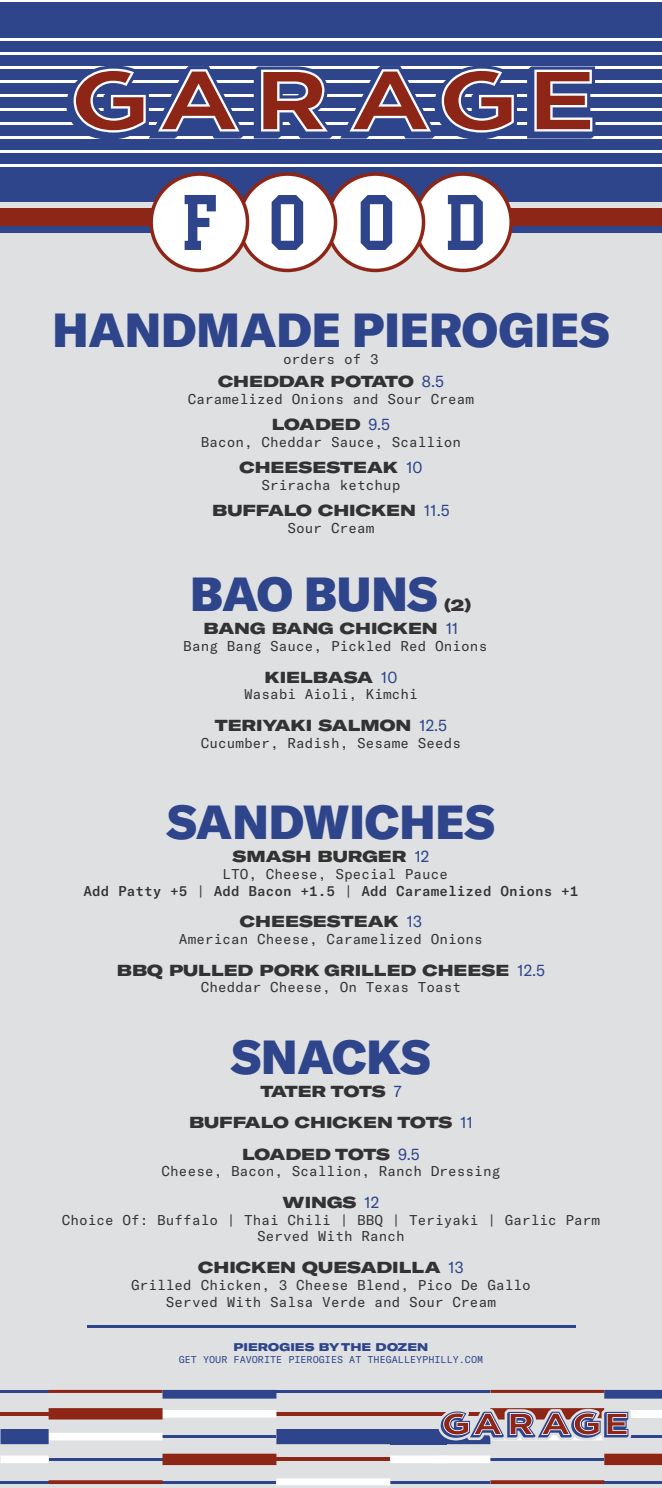
<style>
.page{position:relative;width:662px;height:1488px;background:#fff}
.page>*{position:absolute;margin:0;border:0;box-sizing:border-box;transform-origin:0 0}
.t1{font:70.35px "College Block";color:#2e448b}
.t2{font:900 47.07px "GT America";color:#2e448b}
.t3{font:900 expanded 15.75px/31.5px "GT America";color:#323232;text-align:center}
.t4{font:14px/16.8px "GT America Mono";color:#323232;text-align:center}
.t5{font:500 14px/16.8px "GT America Mono";color:#323232}
.t6{font:900 expanded 11.03px "GT America";color:#2e448b}
.t7{font:9.8px "GT America Mono";color:#2e448b}
.s1{font-weight:400;font-stretch:normal;color:#2e448b}
.s2{font-weight:400}
</style>
<div class="page">
<div style="left:0;top:21px;width:662px;height:1466px;background:#dfe0e2"></div>
<hr style="left:162px;top:1480px;width:114px;height:2px;background:#2e448b">
<hr style="left:49px;top:1457px;width:113px;height:3px;background:#2e448b">
<hr style="left:276px;top:1389px;width:114px;height:2px;background:#2e448b">
<hr style="left:162px;top:1435px;width:114px;height:2px;background:#2e448b">
<hr style="left:1px;top:1389px;width:48px;height:2px;background:#2e448b">
<hr style="left:390px;top:1389px;width:57px;height:2px;background:#2e448b">
<hr style="left:1px;top:1480px;width:48px;height:2px;background:#2e448b">
<hr style="left:390px;top:1480px;width:57px;height:2px;background:#2e448b">
<svg style="left:1px;top:1411px;width:48px;height:4px"></svg>
<svg style="left:390px;top:1412px;width:43px;height:3px"></svg>
<hr style="left:276px;top:1457px;width:114px;height:3px;background:#8e2617">
<svg style="left:49px;top:1480px;width:113px;height:3px"></svg>
<svg style="left:276px;top:1411px;width:114px;height:4px"></svg>
<svg style="left:1px;top:1455px;width:48px;height:7px"></svg>
<svg style="left:276px;top:1478px;width:114px;height:6px"></svg>
<svg style="left:49px;top:1408px;width:227px;height:11px;background:#c18e87"></svg>
<svg style="left:162px;top:1453px;width:114px;height:11px"></svg>
<svg style="left:1px;top:1429px;width:161px;height:14px"></svg>
<div style="left:390px;top:1428px;width:57px;height:15px;background:#2e448b"></div>
<div style="left:276px;top:1429px;width:114px;height:14px;background:#2e448b"></div>
<svg style="left:49px;top:1389px;width:227px;height:9px"></svg>
<hr style="left:604px;top:1480px;width:58px;height:2px;background:#2e448b">
<hr style="left:490px;top:1457px;width:114px;height:3px;background:#2e448b">
<hr style="left:604px;top:1435px;width:58px;height:2px;background:#2e448b">
<hr style="left:433px;top:1389px;width:57px;height:2px;background:#2e448b">
<hr style="left:433px;top:1480px;width:57px;height:2px;background:#2e448b">
<svg style="left:490px;top:1480px;width:114px;height:3px"></svg>
<svg style="left:390px;top:1455px;width:100px;height:7px"></svg>
<div style="left:604px;top:1409px;width:58px;height:8px;background:#fff"></div>
<svg style="left:604px;top:1453px;width:58px;height:11px"></svg>
<svg style="left:490px;top:1389px;width:172px;height:9px"></svg>
<div style="left:0;top:2px;width:662px;height:200px;background:#2e448b"></div>
<hr style="left:0;top:38px;width:662px;height:3px;background:#fff">
<hr style="left:0;top:52px;width:662px;height:3px;background:#fff">
<hr style="left:0;top:66px;width:662px;height:3px;background:#fff">
<hr style="left:0;top:80px;width:662px;height:3px;background:#fff">
<hr style="left:0;top:94px;width:662px;height:3px;background:#fff">
<hr style="left:0;top:108px;width:662px;height:3px;background:#fff">
<hr style="left:0;top:122px;width:662px;height:3px;background:#fff">
<hr style="left:0;top:136px;width:662px;height:3px;background:#fff">
<hr style="left:0;top:150px;width:662px;height:3px;background:#fff">
<hr style="left:0;top:164px;width:662px;height:3px;background:#fff">
<svg style="left:253px;top:66px;width:80px;height:72px"></svg>
<svg style="left:527px;top:66px;width:68px;height:72px"></svg>
<svg style="left:66px;top:66px;width:177px;height:73px"></svg>
<svg style="left:340px;top:66px;width:177px;height:73px"></svg>
<div style="left:0;top:226px;width:662px;height:6px;background:#2e448b"></div>
<div style="left:0;top:209px;width:662px;height:17px;background:#8e2617"></div>
<svg style="left:149px;top:172px;width:364px;height:100px"></svg>
<svg style="left:433px;top:1408px;width:198px;height:35px"></svg>
<hr style="left:87px;top:1325px;width:488px;height:2px;background:#2e448b">
<h1 class="t1" style="left:184px;top:175px;width:305px">food</h1>
<h2 class="t2" style="left:52px;top:300px;width:558px">HANDMADE PIEROGIES</h2>
<p class="t4" style="left:283px;top:351px;width:97px">orders of 3</p>
<p class="t3" style="left:218px;top:365px;width:227px">CHEDDAR POTATO <span class="s1">8.5</span></p>
<p class="t4" style="left:188px;top:390px;width:288px">Caramelized Onions and Sour Cream</p>
<p class="t3" style="left:272px;top:408px;width:120px">LOADED <span class="s1">9.5</span></p>
<p class="t4" style="left:201px;top:433px;width:262px">Bacon, Cheddar Sauce, Scallion</p>
<p class="t3" style="left:239px;top:451px;width:185px">CHEESESTEAK <span class="s1">10</span></p>
<p class="t4" style="left:261px;top:476px;width:140px">Sriracha ketchup</p>
<p class="t3" style="left:212px;top:494px;width:239px">BUFFALO CHICKEN <span class="s1">11.5</span></p>
<p class="t4" style="left:287px;top:519px;width:88px">Sour Cream</p>
<h2 class="t2" style="left:190px;top:564px;width:249px">BAO BUNS</h2>
<p class="t3" style="left:203px;top:594px;width:270px;line-height:22.8px;text-align:left;text-indent:240px">(2)<br>BANG BANG CHICKEN <span class="s1">11</span></p>
<p class="t4" style="left:183px;top:637px;width:305px">Bang Bang Sauce, Pickled Red Onions</p>
<p class="t3" style="left:264px;top:661px;width:134px">KIELBASA <span class="s1">10</span></p>
<p class="t4" style="left:244px;top:686px;width:175px">Wasabi Aioli, Kimchi</p>
<p class="t3" style="left:215px;top:709px;width:234px">TERIYAKI SALMON <span class="s1">12.5</span></p>
<p class="t4" style="left:201px;top:734px;width:262px">Cucumber, Radish, Sesame Seeds</p>
<h2 class="t2" style="left:167px;top:792px;width:329px">SANDWICHES</h2>
<p class="t3" style="left:232px;top:840px;width:198px">SMASH BURGER <span class="s1">12</span></p>
<p class="t5" style="left:83px;top:865px;width:496px;text-indent:139px"><span class="s2">LTO, Cheese, Special Pauce<br></span>Add Patty +5 <span class="s2">|</span> Add Bacon +1.5 <span class="s2">|</span> Add Caramelized Onions +1</p>
<p class="t3" style="left:240px;top:905px;width:183px">CHEESESTEAK <span class="s1">13</span></p>
<p class="t4" style="left:179px;top:930px;width:305px">American Cheese, Caramelized Onions</p>
<p class="t3" style="left:117px;top:953px;width:429px">BBQ PULLED PORK GRILLED CHEESE <span class="s1">12.5</span></p>
<p class="t4" style="left:201px;top:979px;width:262px">Cheddar Cheese, On Texas Toast</p>
<h2 class="t2" style="left:231px;top:1026px;width:200px">SNACKS</h2>
<p class="t3" style="left:189px;top:1074px;width:285px">TATER TOTS <span class="s1">7<br></span>BUFFALO CHICKEN TOTS <span class="s1">11<br></span>LOADED TOTS <span class="s1">9.5</span></p>
<p class="t4" style="left:161px;top:1162px;width:340px">Cheese, Bacon, Scallion, Ranch Dressing</p>
<p class="t3" style="left:282px;top:1186px;width:98px">WINGS <span class="s1">12</span></p>
<p class="t4" style="left:62px;top:1211px;width:540px">Choice Of: Buffalo | Thai Chili | BBQ | Teriyaki | Garlic Parm<br>Served With Ranch</p>
<p class="t3" style="left:198px;top:1251px;width:267px">CHICKEN QUESADILLA <span class="s1">13</span></p>
<p class="t4" style="left:131px;top:1276px;width:401px">Grilled Chicken, 3 Cheese Blend, Pico De Gallo<br>Served With Salsa Verde and Sour Cream</p>
<p class="t6" style="left:233px;top:1339px;width:196px">PIEROGIES BY THE DOZEN</p>
<p class="t7" style="left:179px;top:1353px;width:306px">GET YOUR FAVORITE PIEROGIES AT THEGALLEYPHILLY.COM</p>
</div>
